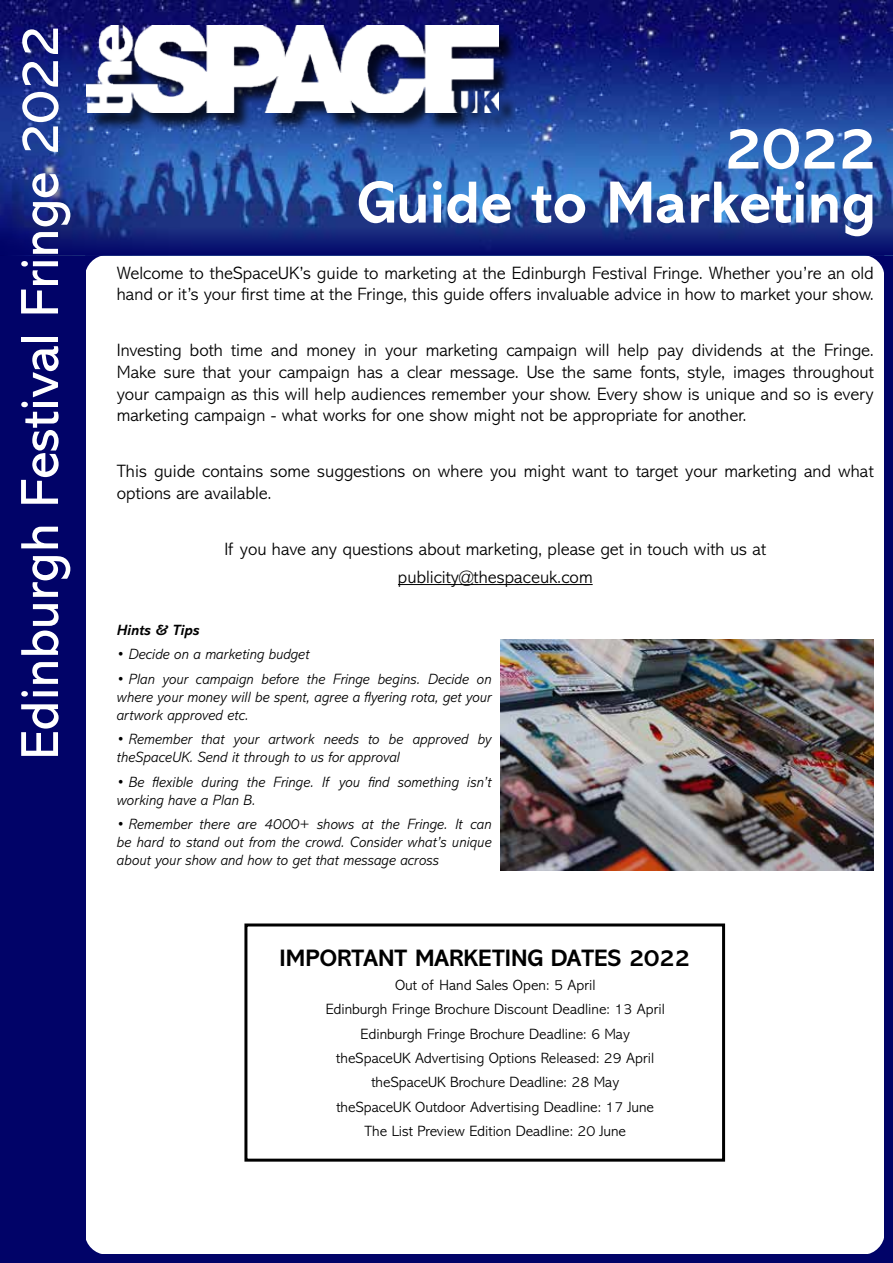
<style>
.page{position:relative;width:893px;height:1263px;background:#fff}
.page>*{position:absolute;margin:0;border:0;box-sizing:border-box;transform-origin:0 0}
.t1{font:700 60px/54px "Abadi MT Std";color:#fff;text-align:right}
.t2{font:54px "Abadi MT Std";color:#fff}
.t3{font:700 24px "Abadi MT Std";color:#000}
.t4{font:300 18px/21.6px "Abadi MT Std";color:#000}
.t5{font:italic 300 15px/18px "Abadi MT Std";color:#000;text-align:justify}
.t6{font:300 15px/24.3px "Abadi MT Std";color:#000;text-align:center}
.t7{font:italic 700 15px "Abadi MT Std";color:#000}
</style>
<div class="page">
<div style="left:0;top:243px;width:85px;height:1020px;background:#010368"></div>
<div style="left:884px;top:245px;width:9px;height:1018px;background:#010368"></div>
<img style="left:0;top:0;width:893px;height:210px">
<svg style="left:0;top:210px;width:893px;height:45px;background:#14267b"></svg>
<div style="left:85px;top:1254px;width:799px;height:9px;background:#010368"></div>
<hr style="left:398px;top:584px;width:195px;height:1px;background:#000">
<svg style="left:868px;top:1238px;width:16px;height:16px"></svg>
<svg style="left:864px;top:255px;width:20px;height:18px"></svg>
<svg style="left:85px;top:255px;width:21px;height:21px"></svg>
<svg style="left:85px;top:1234px;width:17px;height:20px"></svg>
<div style="left:88px;top:28px;width:429px;height:103px;background:#000;opacity:.75"></div>
<img style="left:86px;top:26px;width:412px;height:86px">
<img style="left:500px;top:639px;width:373px;height:232px">
<div style="left:244px;top:923px;width:481px;height:238px;border:3px solid #000"></div>
<h2 class="t2" style="left:10px;top:759px;width:735px;rotate:-90deg">Edinburgh Festival Fringe 2022</h2>
<h1 class="t1" style="left:357px;top:122px;width:521px">2022<br>Guide to Marketing</h1>
<p class="t4" style="left:117px;top:262px;width:759px">Welcome to theSpaceUK’s guide to marketing at the Edinburgh Festival Fringe. Whether you’re an old hand or it’s your first time at the Fringe, this guide offers invaluable advice in how to market your show.</p>
<p class="t4" style="left:117px;top:340px;width:758px;text-align:justify">Investing both time and money in your marketing campaign will help pay dividends at the Fringe.<br>Make sure that your campaign has a clear message. Use the same fonts, style, images throughout your campaign as this will help audiences remember your show. Every show is unique and so is every marketing campaign - what works for one show might not be appropriate for another.</p>
<p class="t4" style="left:117px;top:461px;width:758px">This guide contains some suggestions on where you might want to target your marketing and what options are available.</p>
<p class="t4" style="left:224px;top:535px;width:543px;line-height:27.9px;text-align:center">If you have any questions about marketing, please get in touch with us at publicity@thespaceuk.com</p>
<p class="t7" style="left:117px;top:622px;width:84px">Hints &amp; Tips</p>
<p class="t5" style="left:117px;top:646px;width:194px">• Decide on a marketing budget</p>
<p class="t5" style="left:117px;top:670px;width:376px">• Plan your campaign before the Fringe begins. Decide on where your money will be spent, agree a flyering rota, get your artwork approved etc.</p>
<p class="t5" style="left:117px;top:731px;width:376px">• Remember that your artwork needs to be approved by theSpaceUK. Send it through to us for approval</p>
<p class="t5" style="left:117px;top:773px;width:376px">• Be flexible during the Fringe. If you find something isn’t working have a Plan B.</p>
<p class="t5" style="left:117px;top:815px;width:376px">• Remember there are 4000+ shows at the Fringe. It can be hard to stand out from the crowd. Consider what’s unique about your show and how to get that message across</p>
<h3 class="t3" style="left:280px;top:944px;width:412px">IMPORTANT MARKETING DATES 2022</h3>
<p class="t6" style="left:326px;top:973px;width:341px">Out of Hand Sales Open: 5 April<br>Edinburgh Fringe Brochure Discount Deadline: 13 April Edinburgh Fringe Brochure Deadline: 6 May theSpaceUK Advertising Options Released: 29 April theSpaceUK Brochure Deadline: 28 May<br>theSpaceUK Outdoor Advertising Deadline: 17 June The List Preview Edition Deadline: 20 June</p>
</div>
